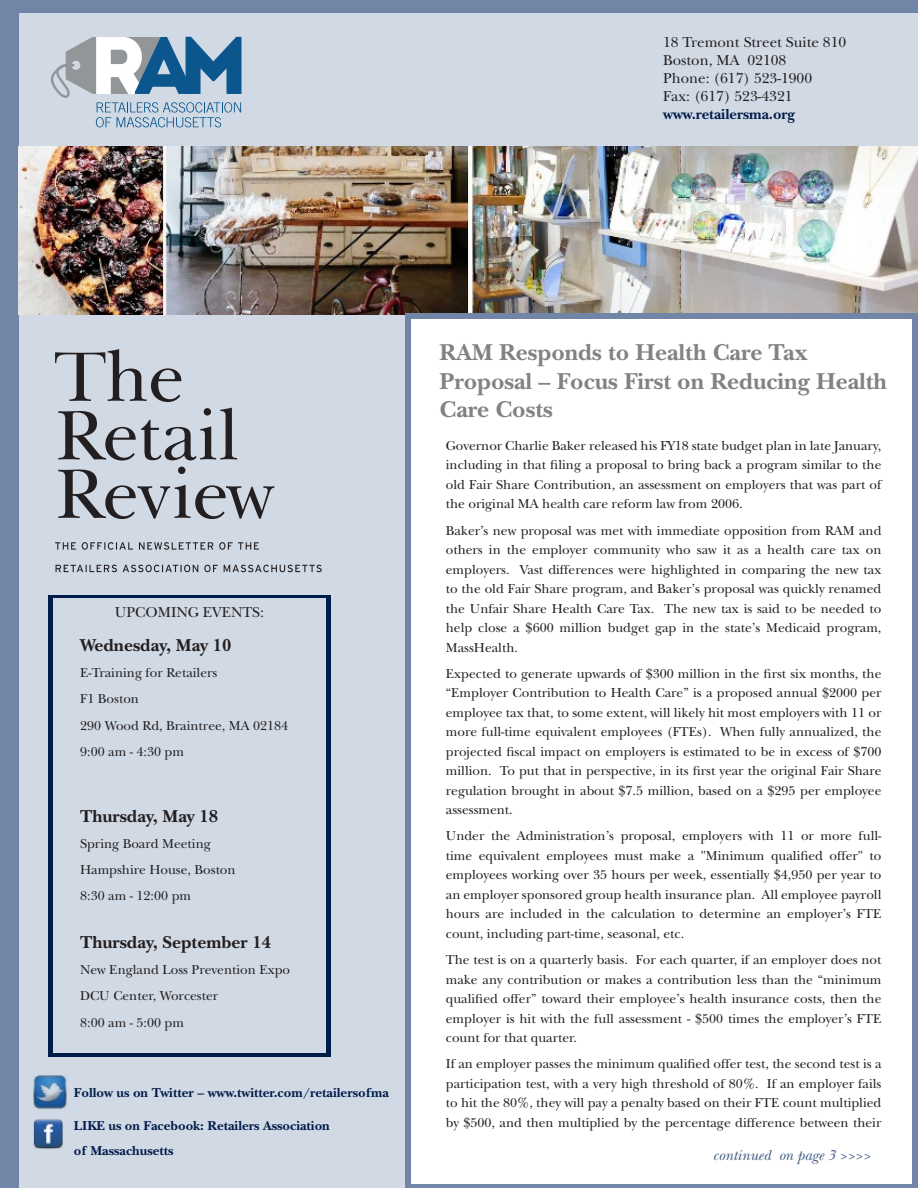
<style>
.page{position:relative;width:918px;height:1188px;background:#fff}
.page>*{position:absolute;margin:0;border:0;box-sizing:border-box;transform-origin:0 0}
.t1{font:700 24px/28.8px "New Baskerville Std";color:#808285}
.t2{font:700 18px "New Baskerville Std";color:#231f20}
.t3{font:15px/18px "New Baskerville Std";color:#231f20}
.t4{font:italic 15px "New Baskerville Std";color:#405d84}
.t5{font:700 15px "New Baskerville Std";color:#001c49}
.t6{font:13.5px/19.5px "New Baskerville Std";color:#231f20;text-align:justify}
.t7{font:700 13.5px/25.2px "New Baskerville Std";color:#001c49}
</style>
<div class="page">
<div style="left:94px;top:94px;width:76px;height:53px;background:#d1d9e5"></div>
<div style="left:18px;top:6px;width:76px;height:141px;background:#d1d9e5"></div>
<div style="left:146px;top:13px;width:772px;height:134px;background:#d1d9e5"></div>
<div style="left:18px;top:312px;width:388px;height:876px;background:#d1d9e5"></div>
<div style="left:0;top:0;width:18px;height:1188px;background:#7186a7"></div>
<svg style="left:55px;top:349px;width:126px;height:53px"></svg>
<svg style="left:58px;top:408px;width:179px;height:53px"></svg>
<svg style="left:58px;top:467px;width:216px;height:52px"></svg>
<svg style="left:55px;top:542px;width:204px;height:8px"></svg>
<svg style="left:56px;top:565px;width:266px;height:7px"></svg>
<svg style="left:51px;top:37px;width:190px;height:90px"></svg>
<img style="left:18px;top:147px;width:900px;height:167px">
<div style="left:406px;top:313px;width:5px;height:875px;background:#7186a7"></div>
<div style="left:913px;top:317px;width:5px;height:869px;background:#7186a7"></div>
<div style="left:407px;top:313px;width:511px;height:6px;background:#7186a7"></div>
<hr style="left:406px;top:1184px;width:512px;height:4px;background:#7186a7">
<div style="left:89px;top:10px;width:76px;height:27px;background:#d1d9e5"></div>
<div style="left:0;top:0;width:918px;height:13px;background:#7186a7"></div>
<img style="left:32px;top:1075px;width:35px;height:34px">
<img style="left:33px;top:1119px;width:31px;height:30px">
<hr style="left:326px;top:595px;width:4px;height:461px;background:#001c49">
<hr style="left:49px;top:595px;width:4px;height:457px;background:#001c49">
<hr style="left:49px;top:595px;width:279px;height:2px;background:#001c49">
<hr style="left:49px;top:1053px;width:281px;height:3px;background:#001c49">
<p class="t3" style="left:663px;top:33px;width:185px">18 Tremont Street Suite 810<br>Boston, MA 02108<br>Phone: (617) 523-1900<br>Fax: (617) 523-4321</p>
<p class="t5" style="left:663px;top:105px;width:133px">www.retailersma.org</p>
<p class="t3" style="left:115px;top:603px;width:151px">UPCOMING EVENTS:</p>
<h2 class="t2" style="left:80px;top:635px;width:153px">Wednesday, May 10</h2>
<p class="t6" style="left:80px;top:660px;width:210px;line-height:26.2px;text-align:left">E-Training for Retailers<br>F1 Boston<br>290 Wood Rd, Braintree, MA 02184<br>9:00 am - 4:30 pm</p>
<h2 class="t2" style="left:80px;top:805px;width:140px">Thursday, May 18</h2>
<p class="t6" style="left:80px;top:830px;width:157px;line-height:26.2px;text-align:left">Spring Board Meeting<br>Hampshire House, Boston<br>8:30 am - 12:00 pm</p>
<h2 class="t2" style="left:80px;top:932px;width:193px">Thursday, September 14</h2>
<p class="t6" style="left:80px;top:957px;width:212px;line-height:26.2px;text-align:left">New England Loss Prevention Expo<br>DCU Center, Worcester<br>8:00 am - 5:00 pm</p>
<p class="t7" style="left:74px;top:1080px;width:317px">Follow us on Twitter – www.twitter.com/retailersofma</p>
<p class="t7" style="left:74px;top:1113px;width:257px">LIKE us on Facebook: Retailers Association of Massachusetts</p>
<h1 class="t1" style="left:440px;top:338px;width:449px">RAM Responds to Health Care Tax<br>Proposal – Focus First on Reducing Health<br>Care Costs</h1>
<p class="t6" style="left:446px;top:436px;width:437px">Governor Charlie Baker released his FY18 state budget plan in late January, including in that filing a proposal to bring back a program similar to the old Fair Share Contribution, an assessment on employers that was part of the original MA health care reform law from 2006.</p>
<p class="t6" style="left:446px;top:521px;width:437px">Baker’s new proposal was met with immediate opposition from RAM and others in the employer community who saw it as a health care tax on employers. Vast differences were highlighted in comparing the new tax to the old Fair Share program, and Baker’s proposal was quickly renamed the Unfair Share Health Care Tax. The new tax is said to be needed to help close a $600 million budget gap in the state’s Medicaid program, MassHealth.</p>
<p class="t6" style="left:446px;top:664px;width:437px">Expected to generate upwards of $300 million in the first six months, the “Employer Contribution to Health Care” is a proposed annual $2000 per employee tax that, to some extent, will likely hit most employers with 11 or more full-time equivalent employees (FTEs). When fully annualized, the projected fiscal impact on employers is estimated to be in excess of $700 million. To put that in perspective, in its first year the original Fair Share regulation brought in about $7.5 million, based on a $295 per employee assessment.</p>
<p class="t6" style="left:446px;top:826px;width:437px">Under the Administration’s proposal, employers with 11 or more full&shy;time equivalent employees must make a "Minimum qualified offer" to employees working over 35 hours per week, essentially $4,950 per year to an employer sponsored group health insurance plan. All employee payroll hours are included in the calculation to determine an employer’s FTE count, including part-time, seasonal, etc.</p>
<p class="t6" style="left:446px;top:950px;width:437px">The test is on a quarterly basis. For each quarter, if an employer does not make any contribution or makes a contribution less than the “minimum qualified offer” toward their employee’s health insurance costs, then the employer is hit with the full assessment - $500 times the employer’s FTE count for that quarter.</p>
<p class="t6" style="left:446px;top:1054px;width:437px">If an employer passes the minimum qualified offer test, the second test is a participation test, with a very high threshold of 80%. If an employer fails to hit the 80%, they will pay a penalty based on their FTE count multiplied by $500, and then multiplied by the percentage difference between their</p>
<p class="t4" style="left:713px;top:1146px;width:159px">continued on page 3 &gt;&gt;&gt;&gt;</p>
</div>
